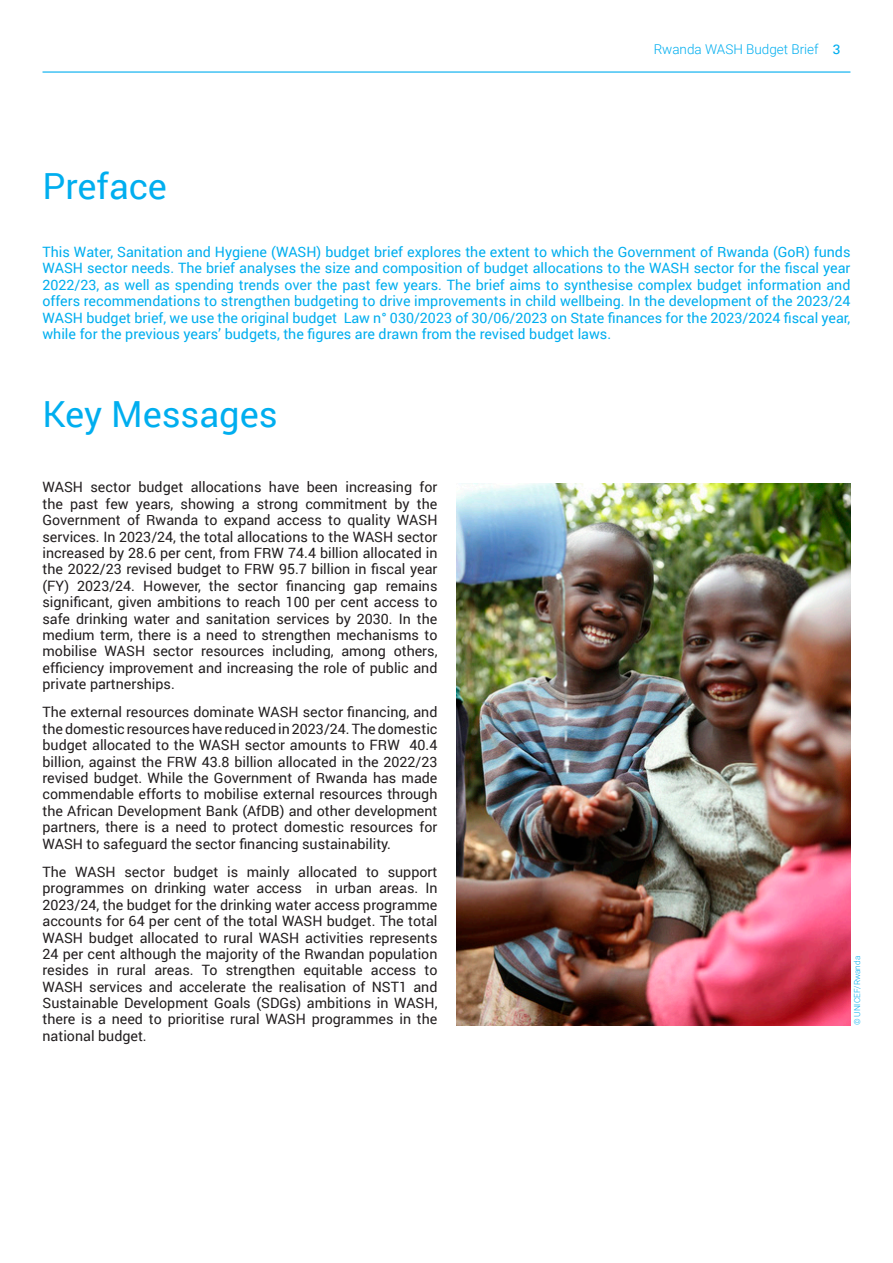
<style>
.page{position:relative;width:893px;height:1263px;background:#fff}
.page>*{position:absolute;margin:0;border:0;box-sizing:border-box;transform-origin:0 0}
.Heading_2{font:36px "Roboto";color:#00aeef}
.t1{font:14.25px/16.4px "Roboto";color:#231f20;text-align:justify}
.t2{font:14.25px/16.4px "Roboto";color:#00aeef;text-align:justify}
.t3{font:300 13.5px "Roboto";color:#00aeef}
.t4{font:300 8.25px "Roboto";color:#00aeef}
.s1{font-family:"Univers LT Std";font-weight:400}
</style>
<div class="page">
<hr style="left:43px;top:71px;width:807px;height:2px;background:#00aeef">
<img style="left:456px;top:483px;width:394px;height:542px">
<p class="Heading_2" style="left:43px;top:161px;width:126px">Preface</p>
<p class="t3" style="left:654px;top:40px;width:188px">Rwanda WASH Budget Brief <span class="s1">3</span></p>
<p class="t2" style="left:43px;top:243px;width:809px">This Water, Sanitation and Hygiene (WASH) budget brief explores the extent to which the Government of Rwanda (GoR) funds WASH sector needs. The brief analyses the size and composition of budget allocations to the WASH sector for the fiscal year 2022/23, as well as spending trends over the past few years. The brief aims to synthesise complex budget information and offers recommendations to strengthen budgeting to drive improvements in child wellbeing. In the development of the 2023/24<br>WASH budget brief, we use the original budget Law n° 030/2023 of 30/06/2023 on State finances for the 2023/2024 fiscal year, while for the previous years’ budgets, the figures are drawn from the revised budget laws.</p>
<p class="Heading_2" style="left:43px;top:388px;width:237px">Key Messages</p>
<p class="t1" style="left:43px;top:479px;width:396px">WASH sector budget allocations have been increasing for the past few years, showing a strong commitment by the Government of Rwanda to expand access to quality WASH services. In 2023/24, the total allocations to the WASH sector increased by 28.6 per cent, from FRW 74.4 billion allocated in the 2022/23 revised budget to FRW 95.7 billion in fiscal year (FY) 2023/24. However, the sector financing gap remains significant, given ambitions to reach 100 per cent access to safe drinking water and sanitation services by 2030. In the medium term, there is a need to strengthen mechanisms to mobilise WASH sector resources including, among others, efficiency improvement and increasing the role of public and private partnerships.</p>
<p class="t1" style="left:43px;top:704px;width:396px">The external resources dominate WASH sector financing, and the domestic resources have reduced in 2023/24. The domestic budget allocated to the WASH sector amounts to FRW 40.4 billion, against the FRW 43.8 billion allocated in the 2022/23 revised budget. While the Government of Rwanda has made commendable efforts to mobilise external resources through the African Development Bank (AfDB) and other development partners, there is a need to protect domestic resources for WASH to safeguard the sector financing sustainability.</p>
<p class="t1" style="left:43px;top:863px;width:396px">The WASH sector budget is mainly allocated to support programmes on drinking water access in urban areas. In 2023/24, the budget for the drinking water access programme accounts for 64 per cent of the total WASH budget. The total WASH budget allocated to rural WASH activities represents 24 per cent although the majority of the Rwandan population resides in rural areas. To strengthen equitable access to WASH services and accelerate the realisation of NST1 and Sustainable Development Goals (SDGs) ambitions in WASH, there is a need to prioritise rural WASH programmes in the national budget.</p>
<p class="t4" style="left:851px;top:1025px;width:71px;rotate:-90deg">© UNICEF/Rwanda</p>
</div>
